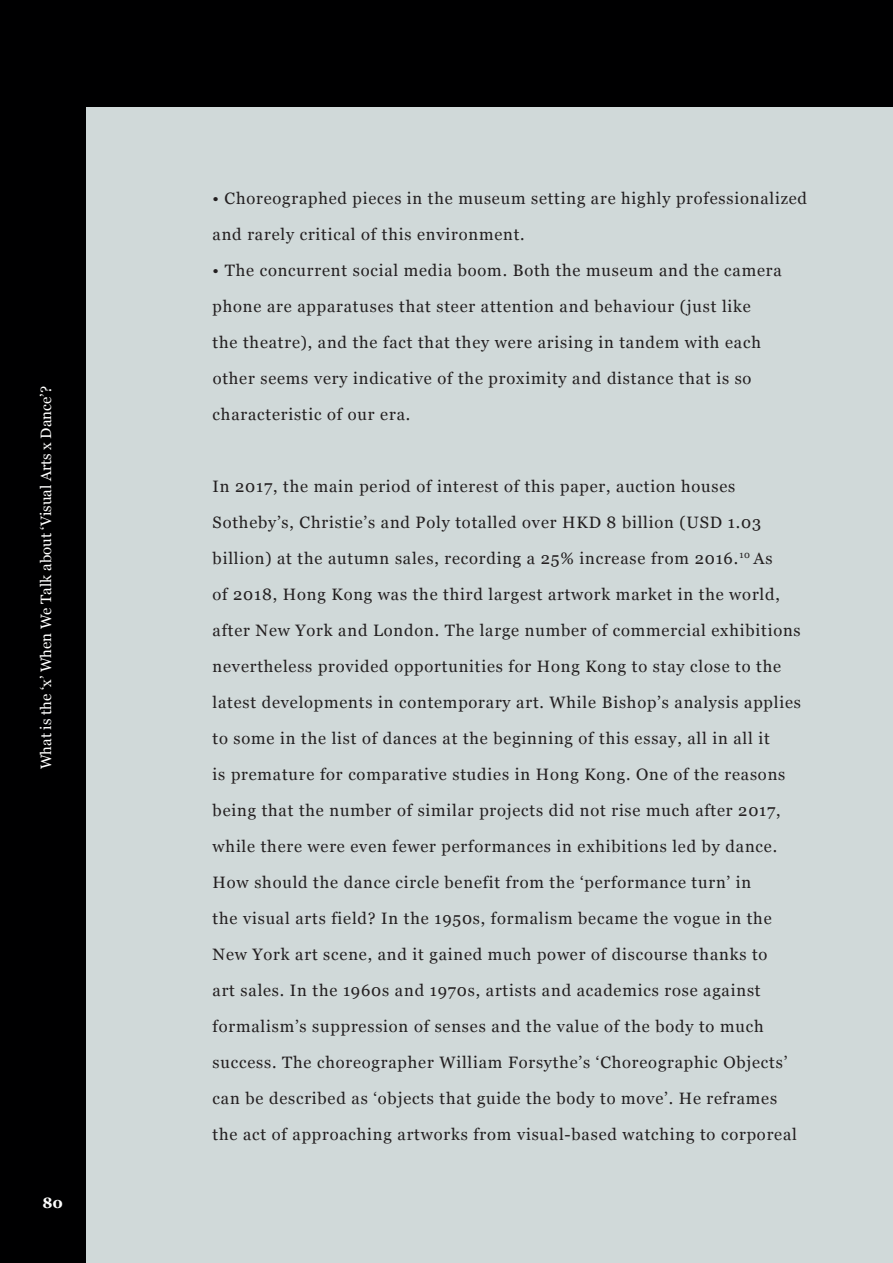
<style>
.page{position:relative;width:893px;height:1263px;background:#fff}
.page>*{position:absolute;margin:0;border:0;box-sizing:border-box;transform-origin:0 0}
.t1{font:16.5px/36px "Georgia";letter-spacing:.05em;color:#231f20}
.t2{font:15px "Georgia";color:#fff}
.t3{font:700 15px "Georgia";color:#fff}
</style>
<div class="page">
<div style="left:0;top:85px;width:893px;height:1178px;background:#d0d9d9"></div>
<div style="left:0;top:0;width:85px;height:1263px;background:#000001"></div>
<div style="left:6px;top:0;width:887px;height:106px;background:#000001"></div>
<p class="t2" style="left:35px;top:769px;width:385px;rotate:-90deg">What is the ‘x’ When We Talk about ‘Visual Arts x Dance’?</p>
<p class="t3" style="left:43px;top:1192px;width:22px">80</p>
<p class="t1" style="left:213px;top:179px;width:596px">• Choreographed pieces in the museum setting are highly professionalized and rarely critical of this environment.</p>
<p class="t1" style="left:213px;top:251px;width:571px">• The concurrent social media boom. Both the museum and the camera phone are apparatuses that steer attention and behaviour (just like<br>the theatre), and the fact that they were arising in tandem with each other seems very indicative of the proximity and distance that is so characteristic of our era.</p>
<p class="t1" style="left:213px;top:467px;width:590px">In 2017, the main period of interest of this paper, auction houses Sotheby’s, Christie’s and Poly totalled over HKD 8 billion (USD 1.03 billion) at the autumn sales, recording a 25% increase from 2016.<sup>10</sup> As<br>of 2018, Hong Kong was the third largest artwork market in the world, after New York and London. The large number of commercial exhibitions nevertheless provided opportunities for Hong Kong to stay close to the latest developments in contemporary art. While Bishop’s analysis applies to some in the list of dances at the beginning of this essay, all in all it<br>is premature for comparative studies in Hong Kong. One of the reasons being that the number of similar projects did not rise much after 2017, while there were even fewer performances in exhibitions led by dance.<br>How should the dance circle benefit from the ‘performance turn’ in<br>the visual arts field? In the 1950s, formalism became the vogue in the New York art scene, and it gained much power of discourse thanks to<br>art sales. In the 1960s and 1970s, artists and academics rose against formalism’s suppression of senses and the value of the body to much success. The choreographer William Forsythe’s ‘Choreographic Objects’ can be described as ‘objects that guide the body to move’. He reframes the act of approaching artworks from visual-based watching to corporeal</p>
</div>
